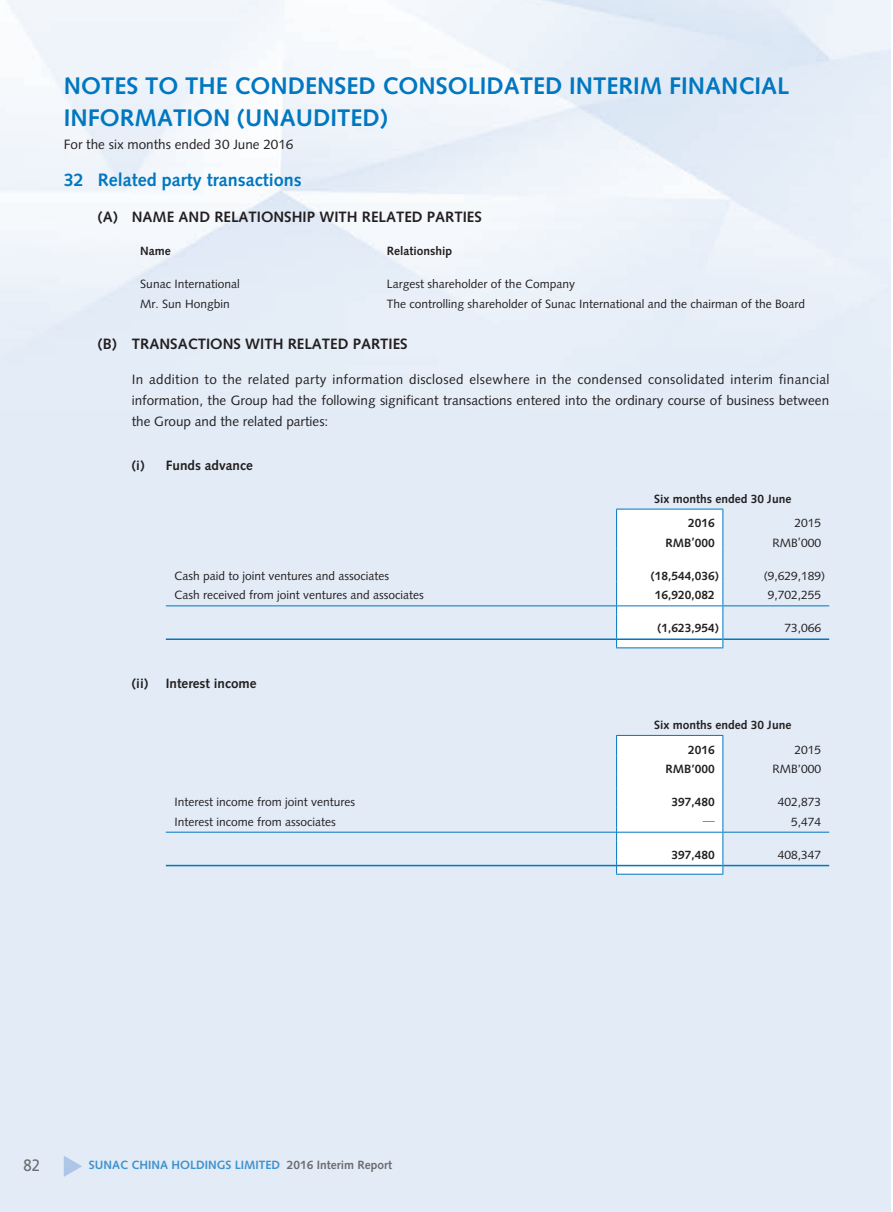
<style>
.page{position:relative;width:893px;height:1212px;background:#fff}
.page>*{position:absolute;margin:0;border:0;box-sizing:border-box;transform-origin:0 0}
.t1{font:700 24px/32.4px "Syntax LT Std";color:#0077c0}
._3__標題{font:700 18px "Syntax LT Std";color:#0077c0}
.t2{font:16.5px "Frutiger LT Std";color:#6c6d70;scale:.9 1}
._4__副標題{font:700 15px "Syntax LT Std";color:#231f20}
._1__內文{font:13.5px/21px "Syntax LT Std";color:#231f20;text-align:justify}
._5__副副標題{font:700 13.5px "Syntax LT Std";color:#231f20}
._6__表內文{font:12px "Syntax LT Std";color:#231f20}
._6__表內文-2{font:700 12px "Syntax LT Std";color:#231f20}
.t3{font:700 12px "Syntax LT Std";color:#3d91ce}
._6__表內文-3{font:700 12px "M Hei HK";color:#231f20}
.s1{color:#6c6d70}
</style>
<div class="page">
<img style="left:0;top:0;width:891px;height:1212px">
<svg style="left:64px;top:1155px;width:18px;height:22px"></svg>
<svg style="left:616px;top:509px;width:107px;height:139px"></svg>
<hr style="left:166px;top:605px;width:450px;height:1px;background:#0077c0">
<hr style="left:617px;top:605px;width:105px;height:1px;background:#0077c0">
<hr style="left:723px;top:605px;width:106px;height:1px;background:#0077c0">
<hr style="left:166px;top:638px;width:450px;height:2px;background:#0077c0">
<hr style="left:617px;top:638px;width:105px;height:2px;background:#0077c0">
<hr style="left:723px;top:638px;width:106px;height:2px;background:#0077c0">
<hr style="left:616px;top:874px;width:107px;height:1px;background:#0077c0">
<svg style="left:616px;top:735px;width:107px;height:139px"></svg>
<hr style="left:166px;top:832px;width:450px;height:1px;background:#0077c0">
<hr style="left:617px;top:832px;width:105px;height:1px;background:#0077c0">
<hr style="left:723px;top:832px;width:106px;height:1px;background:#0077c0">
<hr style="left:166px;top:865px;width:450px;height:1px;background:#0077c0">
<hr style="left:617px;top:865px;width:105px;height:1px;background:#0077c0">
<hr style="left:723px;top:865px;width:106px;height:1px;background:#0077c0">
<h1 class="t1" style="left:64px;top:69px;width:727px">NOTES TO THE CONDENSED CONSOLIDATED INTERIM FINANCIAL<br>INFORMATION (UNAUDITED)</h1>
<p class="_1__內文" style="left:64px;top:133px;width:231px">For the six months ended 30 June 2016</p>
<p class="_3__標題" style="left:64px;top:170px;width:239px">32 Related party transactions</p>
<p class="_4__副標題" style="left:98px;top:208px;width:386px">(A) NAME AND RELATIONSHIP WITH RELATED PARTIES</p>
<p class="_6__表內文-2" style="left:140px;top:244px;width:32px">Name</p>
<p class="_6__表內文-2" style="left:387px;top:244px;width:67px">Relationship</p>
<p class="_6__表內文" style="left:140px;top:277px;width:101px">Sunac International</p>
<p class="_6__表內文" style="left:387px;top:277px;width:190px">Largest shareholder of the Company</p>
<p class="_6__表內文" style="left:140px;top:297px;width:91px">Mr. Sun Hongbin</p>
<p class="_6__表內文" style="left:387px;top:297px;width:420px">The controlling shareholder of Sunac International and the chairman of the Board</p>
<p class="_4__副標題" style="left:98px;top:336px;width:311px">(B) TRANSACTIONS WITH RELATED PARTIES</p>
<p class="_1__內文" style="left:132px;top:369px;width:699px">In addition to the related party information disclosed elsewhere in the condensed consolidated interim financial information, the Group had the following significant transactions entered into the ordinary course of business between the Group and the related parties:</p>
<p class="_5__副副標題" style="left:132px;top:457px;width:123px">(i) Funds advance</p>
<p class="_6__表內文-2" style="left:654px;top:492px;width:139px">Six months ended 30 June</p>
<p class="_6__表內文-2" style="left:688px;top:516px;width:28px">2016</p>
<p class="_6__表內文" style="left:794px;top:516px;width:28px">2015</p>
<p class="_6__表內文-2" style="left:665px;top:536px;width:51px">RMB’000</p>
<p class="_6__表內文" style="left:772px;top:536px;width:50px">RMB’000</p>
<p class="_6__表內文" style="left:174px;top:569px;width:216px">Cash paid to joint ventures and associates</p>
<p class="_6__表內文-2" style="left:651px;top:569px;width:70px">(18,544,036)</p>
<p class="_6__表內文" style="left:764px;top:569px;width:63px">(9,629,189)</p>
<p class="_6__表內文" style="left:174px;top:588px;width:251px">Cash received from joint ventures and associates</p>
<p class="_6__表內文-2" style="left:655px;top:588px;width:62px">16,920,082</p>
<p class="_6__表內文" style="left:768px;top:588px;width:55px">9,702,255</p>
<p class="_6__表內文-2" style="left:657px;top:621px;width:63px">(1,623,954)</p>
<p class="_6__表內文" style="left:784px;top:621px;width:38px">73,066</p>
<p class="_5__副副標題" style="left:132px;top:676px;width:126px">(ii) Interest income</p>
<p class="_6__表內文-2" style="left:654px;top:718px;width:139px">Six months ended 30 June</p>
<p class="_6__表內文-2" style="left:688px;top:743px;width:28px">2016</p>
<p class="_6__表內文" style="left:794px;top:742px;width:28px">2015</p>
<p class="_6__表內文-2" style="left:665px;top:762px;width:51px">RMB’000</p>
<p class="_6__表內文" style="left:772px;top:762px;width:50px">RMB’000</p>
<p class="_6__表內文" style="left:174px;top:795px;width:182px">Interest income from joint ventures</p>
<p class="_6__表內文-2" style="left:671px;top:795px;width:45px">397,480</p>
<p class="_6__表內文" style="left:778px;top:795px;width:45px">402,873</p>
<p class="_6__表內文" style="left:174px;top:814px;width:163px">Interest income from associates</p>
<p class="_6__表內文-3" style="left:703px;top:813px;width:13px">—</p>
<p class="_6__表內文" style="left:791px;top:814px;width:32px">5,474</p>
<p class="_6__表內文-2" style="left:671px;top:848px;width:45px">397,480</p>
<p class="_6__表內文" style="left:778px;top:847px;width:45px">408,347</p>
<h3 class="t2" style="left:24px;top:1156px;width:20px">82</h3>
<p class="t3" style="left:89px;top:1158px;width:305px">SUNAC CHINA HOLDINGS LIMITED <span class="s1">2016 Interim Report</span></p>
</div>
